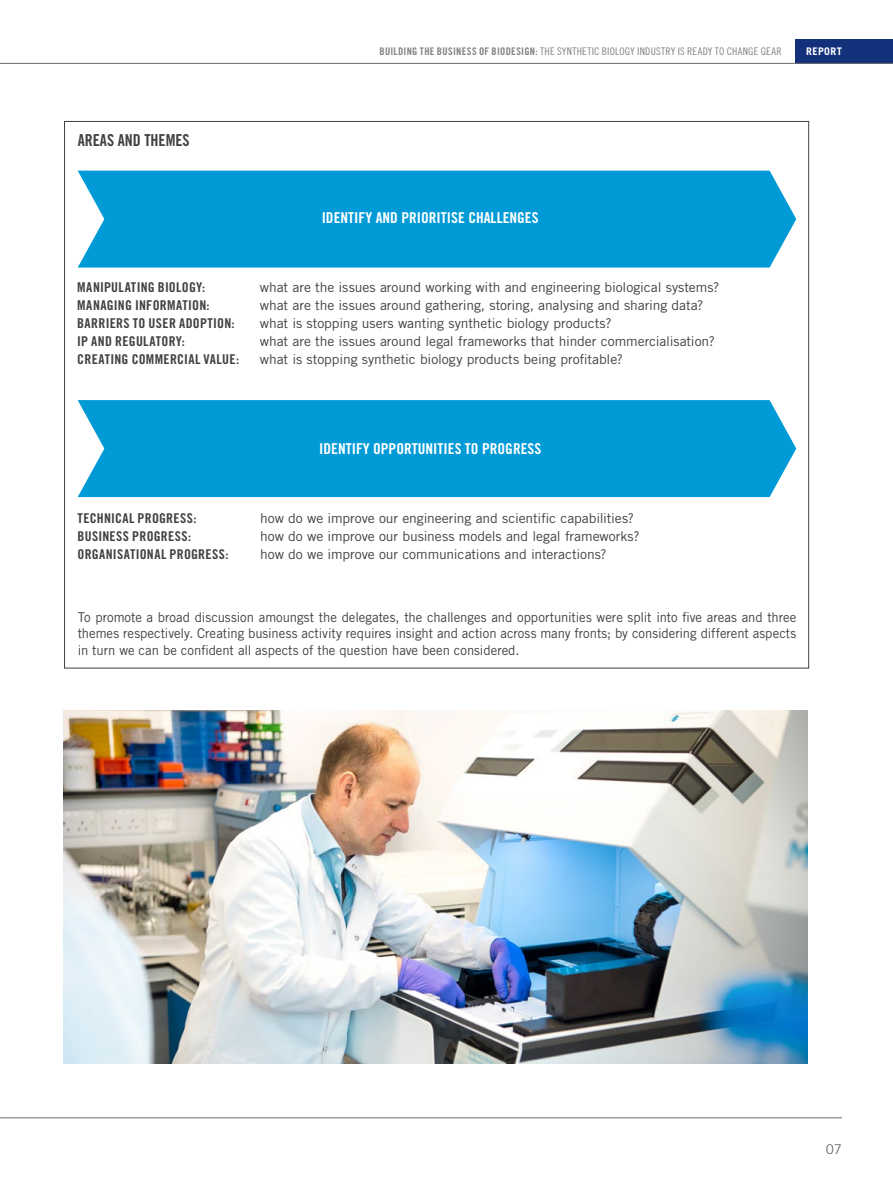
<style>
.page{position:relative;width:893px;height:1188px;background:#fff}
.page>*{position:absolute;margin:0;border:0;box-sizing:border-box;transform-origin:0 0}
.t1{font:16.5px "Trade Gothic LT Std Bd Cn 20";color:#414042}
.t2{font:15px "Trade Gothic LT Std Bd Cn 20";color:#fff}
.t3{font:13.5px/16.5px "Trade Gothic LT Std";letter-spacing:-.005em;color:#414042;text-align:justify}
.t4{font:13.5px "Trade Gothic LT Std Bd Cn 20";letter-spacing:.02em;color:#414042}
.t5{font:13.5px "Trade Gothic LT Std";color:#6d6e71}
.t6{font:10.5px "Trade Gothic LT Std Cn 18";letter-spacing:.02em;color:#808285}
.t7{font:700 10.5px "Trade Gothic LT Std";letter-spacing:.04em;color:#fff}
.s1{font-family:"Trade Gothic LT Std Bd Cn 20"}
</style>
<div class="page">
<div style="left:795px;top:39px;width:98px;height:24px;background:#13317b"></div>
<hr style="left:0;top:63px;width:893px;height:1px;background:#6d6e71">
<hr style="left:0;top:1118px;width:842px;height:1px;background:#6d6e71">
<img style="left:64px;top:710px;width:744px;height:354px">
<div style="left:78px;top:171px;width:718px;height:97px;background:#009ad7"></div>
<div style="left:78px;top:400px;width:718px;height:97px;background:#009ad7"></div>
<p class="t1" style="left:78px;top:130px;width:114px">AREAS AND THEMES</p>
<p class="t6" style="left:379px;top:46px;width:404px"><span class="s1">BUILDING THE BUSINESS OF BIODESIGN:</span> THE SYNTHETIC BIOLOGY INDUSTRY IS READY TO CHANGE GEAR</p>
<p class="t7" style="left:806px;top:45px;width:37px">REPORT</p>
<p class="t2" style="left:322px;top:209px;width:218px">IDENTIFY AND PRIORITISE CHALLENGES</p>
<p class="t4" style="left:77px;top:279px;width:129px">MANIPULATING BIOLOGY:</p>
<p class="t3" style="left:260px;top:278px;width:461px">what are the issues around working with and engineering biological systems?</p>
<p class="t4" style="left:77px;top:297px;width:134px">MANAGING INFORMATION:</p>
<p class="t3" style="left:260px;top:296px;width:445px">what are the issues around gathering, storing, analysing and sharing data?</p>
<p class="t4" style="left:77px;top:315px;width:159px">BARRIERS TO USER ADOPTION:</p>
<p class="t3" style="left:260px;top:314px;width:353px">what is stopping users wanting synthetic biology products?</p>
<p class="t4" style="left:77px;top:333px;width:109px">IP AND REGULATORY:</p>
<p class="t3" style="left:260px;top:332px;width:456px">what are the issues around legal frameworks that hinder commercialisation?</p>
<p class="t4" style="left:77px;top:351px;width:163px">CREATING COMMERCIAL VALUE:</p>
<p class="t3" style="left:260px;top:350px;width:365px">what is stopping synthetic biology products being profitable?</p>
<p class="t2" style="left:319px;top:439px;width:224px">IDENTIFY OPPORTUNITIES TO PROGRESS</p>
<p class="t4" style="left:78px;top:510px;width:121px">TECHNICAL PROGRESS:</p>
<p class="t3" style="left:260px;top:510px;width:375px">how do we improve our engineering and scientific capabilities?</p>
<p class="t4" style="left:78px;top:528px;width:115px">BUSINESS PROGRESS:</p>
<p class="t3" style="left:260px;top:528px;width:381px">how do we improve our business models and legal frameworks?</p>
<p class="t4" style="left:78px;top:546px;width:153px">ORGANISATIONAL PROGRESS:</p>
<p class="t3" style="left:260px;top:546px;width:348px">how do we improve our communications and interactions?</p>
<p class="t3" style="left:78px;top:608px;width:720px">To promote a broad discussion amoungst the delegates, the challenges and opportunities were split into five areas and three themes respectively. Creating business activity requires insight and action across many fronts; by considering different aspects in turn we can be confident all aspects of the question have been considered.</p>
<p class="t5" style="left:826px;top:1141px;width:18px">07</p>
</div>
